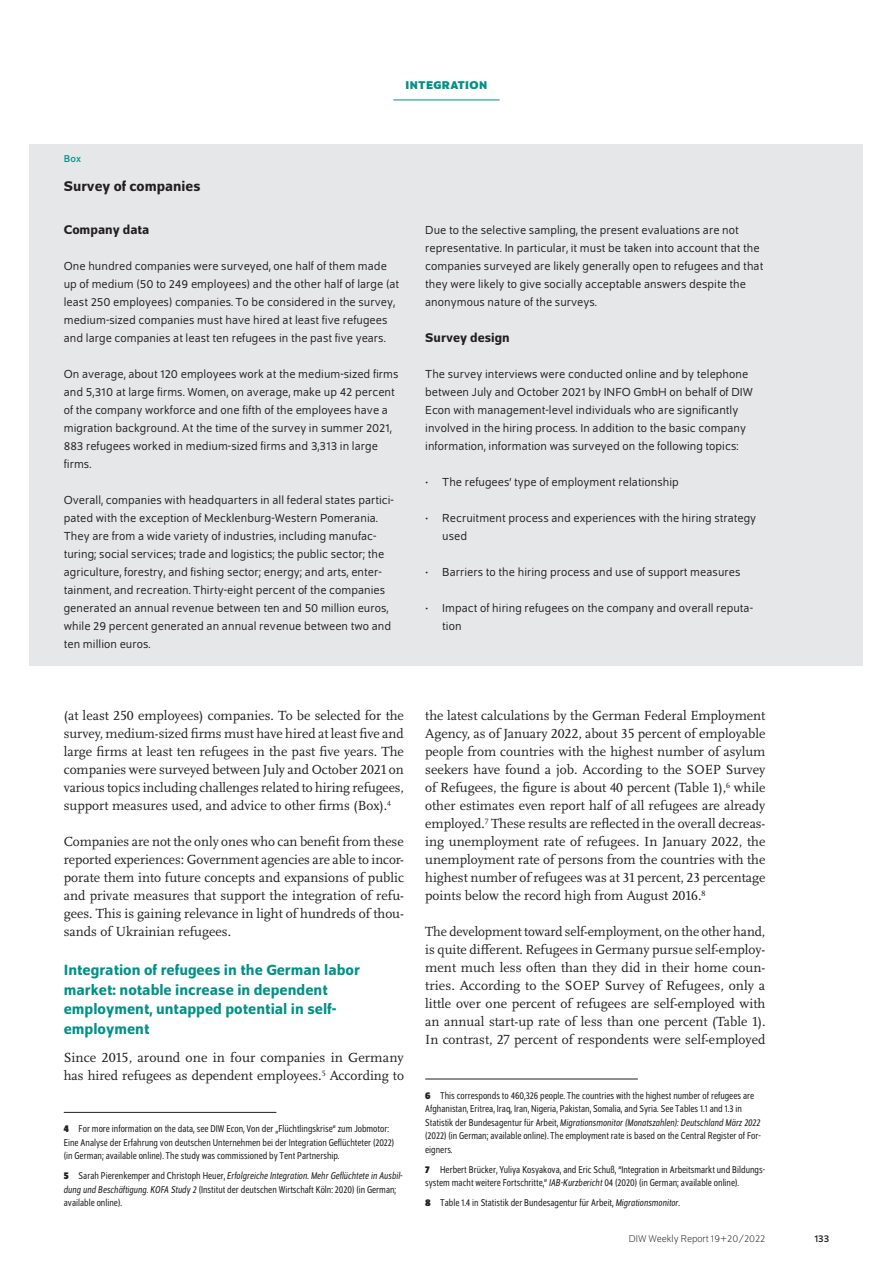
<style>
.page{position:relative;width:893px;height:1263px;background:#fff}
.page>*{position:absolute;margin:0;border:0;box-sizing:border-box;transform-origin:0 0}
.t1{font:500 15.75px/19.5px "Schumpeter";color:#009188}
.t2{font:500 15px "Schumpeter";color:#231f20}
.t3{font:13.8px/18px "Scala Pro";color:#231f20;text-align:justify}
.t4{font:500 13.5px "Schumpeter";color:#231f20}
.t5{font:12.3px/18px "Schumpeter Blond";letter-spacing:.005em;color:#231f20}
.t6{font:700 12px "Schumpeter";color:#009188}
.t7{font:semi-condensed 10.5px/13.5px "Schumpeter Blond";color:#231f20}
.t8{font:300 10.5px "Schumpeter";color:#231f20}
.t9{font:10.5px "Schumpeter";color:#231f20}
.t10{font:10.5px "Schumpeter";color:#009188}
.s1{font-family:"Schumpeter";font-weight:700}
.s2{font-style:italic}
</style>
<div class="page">
<hr style="left:393px;top:100px;width:107px;height:1px;background:#009188">
<hr style="left:64px;top:1112px;width:212px;height:1px;background:#231f20">
<hr style="left:425px;top:1078px;width:213px;height:1px;background:#231f20">
<div style="left:30px;top:144px;width:833px;height:521px;background:#e6e7e9"></div>
<p class="t6" style="left:406px;top:79px;width:13px">INTEGRATION</p>
<p class="t10" style="left:64px;top:153px;width:19px">Box</p>
<p class="t2" style="left:64px;top:178px;width:138px">Survey of companies</p>
<p class="t4" style="left:64px;top:223px;width:87px">Company data</p>
<p class="t5" style="left:64px;top:257px;width:337px">One hundred companies were surveyed, one half of them made up of medium (50 to 249 employees) and the other half of large (at least 250 employees) companies. To be considered in the survey, medium-sized companies must have hired at least five refugees and large companies at least ten refugees in the past five years.</p>
<p class="t5" style="left:64px;top:365px;width:336px">On average, about 120 employees work at the medium-sized firms and 5,310 at large firms. Women, on average, make up 42 percent of the company workforce and one fifth of the employees have a migration background. At the time of the survey in summer 2021, 883 refugees worked in medium-sized firms and 3,313 in large firms.</p>
<p class="t5" style="left:64px;top:491px;width:331px">Overall, companies with headquarters in all federal states partici&shy;pated with the exception of Mecklenburg-Western Pomerania.<br>They are from a wide variety of industries, including manufac&shy;turing; social services; trade and logistics; the public sector; the agriculture, forestry, and fishing sector; energy; and arts, enter&shy;tainment, and recreation. Thirty-eight percent of the companies generated an annual revenue between ten and 50 million euros, while 29 percent generated an annual revenue between two and ten million euros.</p>
<p class="t5" style="left:425px;top:221px;width:340px">Due to the selective sampling, the present evaluations are not representative. In particular, it must be taken into account that the companies surveyed are likely generally open to refugees and that they were likely to give socially acceptable answers despite the anonymous nature of the surveys.</p>
<p class="t4" style="left:425px;top:331px;width:86px">Survey design</p>
<p class="t5" style="left:425px;top:365px;width:329px">The survey interviews were conducted online and by telephone between July and October 2021 by INFO GmbH on behalf of DIW Econ with management-level individuals who are significantly involved in the hiring process. In addition to the basic company information, information was surveyed on the following topics:</p>
<p class="t5" style="left:425px;top:473px;width:255px">• The refugees’ type of employment relationship</p>
<p class="t5" style="left:442px;top:509px;width:315px;text-indent:-17px">• Recruitment process and experiences with the hiring strategy used</p>
<p class="t5" style="left:425px;top:563px;width:317px">• Barriers to the hiring process and use of support measures</p>
<p class="t5" style="left:442px;top:599px;width:312px;text-indent:-17px">• Impact of hiring refugees on the company and overall reputa&shy;tion</p>
<p class="t3" style="left:64px;top:706px;width:342px">(at least 250 employees) companies. To be selected for the survey, medium-sized firms must have hired at least five and large firms at least ten refugees in the past five years. The companies were surveyed between July and October 2021 on various topics including challenges related to hiring refugees, support measures used, and advice to other firms (Box).<sup>4</sup></p>
<p class="t3" style="left:64px;top:832px;width:342px">Companies are not the only ones who can benefit from these reported experiences: Government agencies are able to incor&shy;porate them into future concepts and expansions of public and private measures that support the integration of refu&shy;gees. This is gaining relevance in light of hundreds of thou&shy;sands of Ukrainian refugees.</p>
<p class="t1" style="left:64px;top:960px;width:298px">Integration of refugees in the German labor market: notable increase in dependent employment, untapped potential in self&shy;employment</p>
<p class="t3" style="left:64px;top:1048px;width:342px">Since 2015, around one in four companies in Germany has hired refugees as dependent employees.<sup>5</sup> According to</p>
<p class="t7" style="left:64px;top:1122px;width:332px"><span class="s1">4</span> For more information on the data, see DIW Econ, Von der „Flüchtlingskrise“ zum Jobmotor:<br>Eine Analyse der Erfahrung von deutschen Unternehmen bei der Integration Geflüchteter (2022) (in German; available online). The study was commissioned by Tent Partnership.</p>
<p class="t7" style="left:64px;top:1169px;width:340px"><span class="s1">5</span> Sarah Pierenkemper and Christoph Heuer, <span class="s2">Erfolgreiche Integration. Mehr Geflüchtete in Ausbil&shy;dung und Beschäftigung</span>. <span class="s2">KOFA Study 2</span> (Institut der deutschen Wirtschaft Köln: 2020) (in German; available online).</p>
<p class="t3" style="left:425px;top:706px;width:342px">the latest calculations by the German Federal Employment Agency, as of January 2022, about 35 percent of employable people from countries with the highest number of asylum seekers have found a job. According to the SOEP Survey of Refugees, the figure is about 40 percent (Table 1),<sup>6</sup> while other estimates even report half of all refugees are already employed.<sup>7</sup> These results are reflected in the overall decreas&shy;ing unemployment rate of refugees. In January 2022, the unemployment rate of persons from the countries with the highest number of refugees was at 31 percent, 23 percentage points below the record high from August 2016.<sup>8</sup></p>
<p class="t3" style="left:425px;top:922px;width:342px">The development toward self-employment, on the other hand, is quite different. Refugees in Germany pursue self-employ&shy;ment much less often than they did in their home coun&shy;tries. According to the SOEP Survey of Refugees, only a little over one percent of refugees are self-employed with an annual start-up rate of less than one percent (Table 1).<br>In contrast, 27 percent of respondents were self-employed</p>
<p class="t7" style="left:425px;top:1089px;width:337px"><span class="s1">6</span> This corresponds to 460,326 people. The countries with the highest number of refugees are Afghanistan, Eritrea, Iraq, Iran, Nigeria, Pakistan, Somalia, and Syria. See Tables 1.1 and 1.3 in Statistik der Bundesagentur für Arbeit, <span class="s2">Migrationsmonitor (Monatszahlen): Deutschland März 2022 </span>(2022) (in German; available online). The employment rate is based on the Central Register of For&shy;eigners.</p>
<p class="t7" style="left:425px;top:1163px;width:341px"><span class="s1">7</span> Herbert Brücker, Yuliya Kosyakova, and Eric Schuß, “Integration in Arbeitsmarkt und Bildungs&shy;system macht weitere Fortschritte,” <span class="s2">IAB-Kurzbericht</span> 04 (2020) (in German; available online).</p>
<p class="t7" style="left:425px;top:1196px;width:256px"><span class="s1">8</span> Table 1.4 in Statistik der Bundesagentur für Arbeit, <span class="s2">Migrationsmonitor</span>.</p>
<p class="t8" style="left:629px;top:1234px;width:138px">DIW Weekly Report 19+20/2022</p>
<p class="t9" style="left:814px;top:1233px;width:16px">133</p>
</div>
